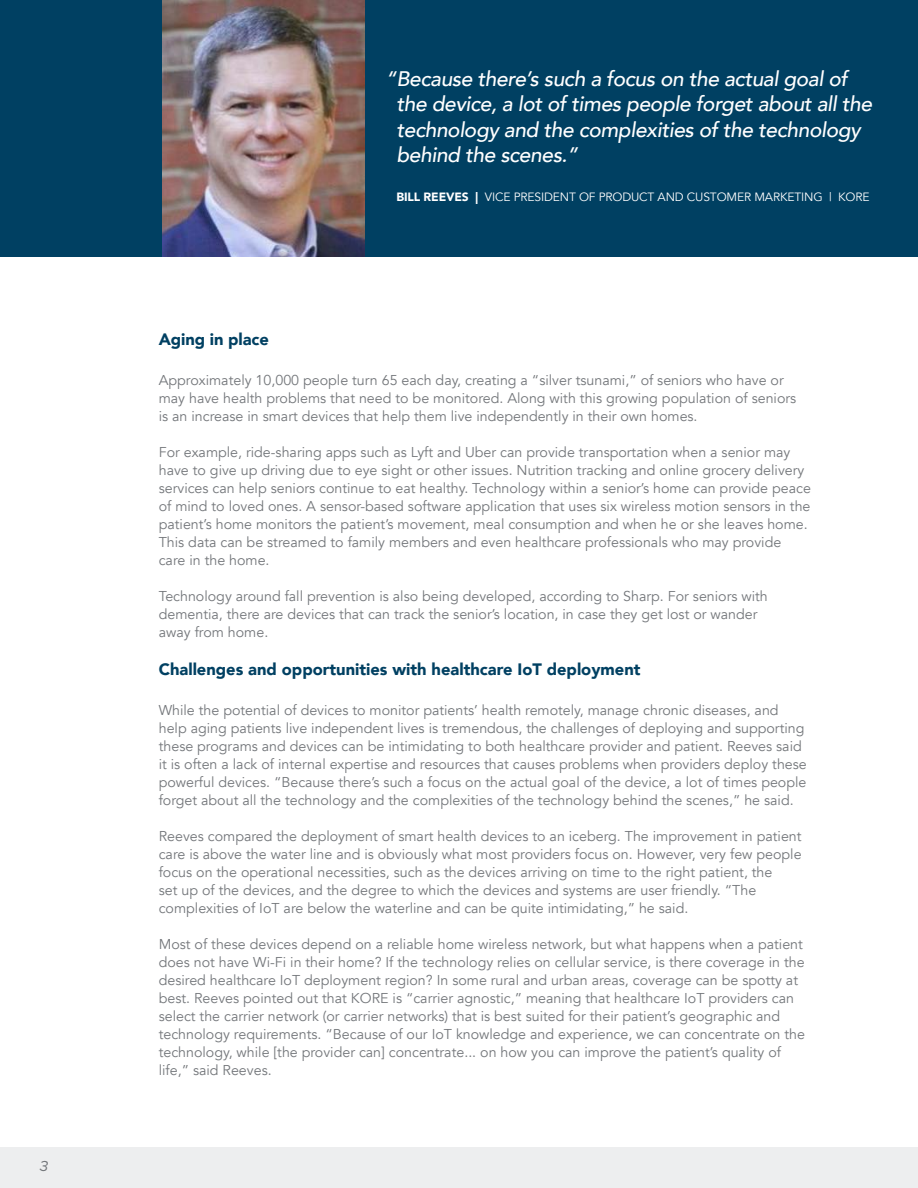
<style>
.page{position:relative;width:918px;height:1188px;background:#fff}
.page>*{position:absolute;margin:0;border:0;box-sizing:border-box;transform-origin:0 0}
.t1{font:italic 500 21px/25.5px "Avenir";letter-spacing:-.02em;color:#fff}
.t2{font:900 16.5px "Avenir";color:#004062}
.t3{font:italic 15px "Proxima Nova";color:#74777b}
.t4{font:14.25px/18px "Avenir";color:#74777b}
.t5{font:12px "Avenir";letter-spacing:-.01em;color:#fff}
.s1{font-weight:900}
</style>
<div class="page">
<div style="left:0;top:1148px;width:918px;height:40px;background:#edeeef"></div>
<div style="left:0;top:0;width:918px;height:257px;background:#004062"></div>
<img style="left:162px;top:0;width:203px;height:257px">
<p class="t3" style="left:40px;top:1155px;width:10px">3</p>
<h1 class="t1" style="left:396px;top:66px;width:477px;text-indent:-10px">“Because there’s such a focus on the actual goal of the device, a lot of times people forget about all the technology and the complexities of the technology behind the scenes.”</h1>
<p class="t5" style="left:396px;top:190px;width:475px"><span class="s1">BILL REEVES |</span> VICE PRESIDENT OF PRODUCT AND CUSTOMER MARKETING | KORE</p>
<p class="t2" style="left:159px;top:325px;width:112px">Aging in place</p>
<p class="t4" style="left:159px;top:372px;width:639px">Approximately 10,000 people turn 65 each day, creating a “silver tsunami,” of seniors who have or may have health problems that need to be monitored. Along with this growing population of seniors is an increase in smart devices that help them live independently in their own homes.</p>
<p class="t4" style="left:159px;top:444px;width:654px">For example, ride-sharing apps such as Lyft and Uber can provide transportation when a senior may have to give up driving due to eye sight or other issues. Nutrition tracking and online grocery delivery services can help seniors continue to eat healthy. Technology within a senior’s home can provide peace of mind to loved ones. A sensor-based software application that uses six wireless motion sensors in the patient’s home monitors the patient’s movement, meal consumption and when he or she leaves home.<br>This data can be streamed to family members and even healthcare professionals who may provide care in the home.</p>
<p class="t4" style="left:159px;top:588px;width:611px">Technology around fall prevention is also being developed, according to Sharp. For seniors with dementia, there are devices that can track the senior’s location, in case they get lost or wander away from home.</p>
<p class="t2" style="left:159px;top:655px;width:483px">Challenges and opportunities with healthcare IoT deployment</p>
<p class="t4" style="left:159px;top:702px;width:650px">While the potential of devices to monitor patients’ health remotely, manage chronic diseases, and help aging patients live independent lives is tremendous, the challenges of deploying and supporting these programs and devices can be intimidating to both healthcare provider and patient. Reeves said it is often a lack of internal expertise and resources that causes problems when providers deploy these powerful devices. “Because there’s such a focus on the actual goal of the device, a lot of times people forget about all the technology and the complexities of the technology behind the scenes,” he said.</p>
<p class="t4" style="left:159px;top:828px;width:644px">Reeves compared the deployment of smart health devices to an iceberg. The improvement in patient care is above the water line and is obviously what most providers focus on. However, very few people focus on the operational necessities, such as the devices arriving on time to the right patient, the<br>set up of the devices, and the degree to which the devices and systems are user friendly. “The complexities of IoT are below the waterline and can be quite intimidating,” he said.</p>
<p class="t4" style="left:159px;top:936px;width:648px">Most of these devices depend on a reliable home wireless network, but what happens when a patient does not have Wi-Fi in their home? If the technology relies on cellular service, is there coverage in the desired healthcare IoT deployment region? In some rural and urban areas, coverage can be spotty at best. Reeves pointed out that KORE is “carrier agnostic,” meaning that healthcare IoT providers can select the carrier network (or carrier networks) that is best suited for their patient’s geographic and technology requirements. “Because of our IoT knowledge and experience, we can concentrate on the technology, while [the provider can] concentrate... on how you can improve the patient’s quality of life,” said Reeves.</p>
</div>
